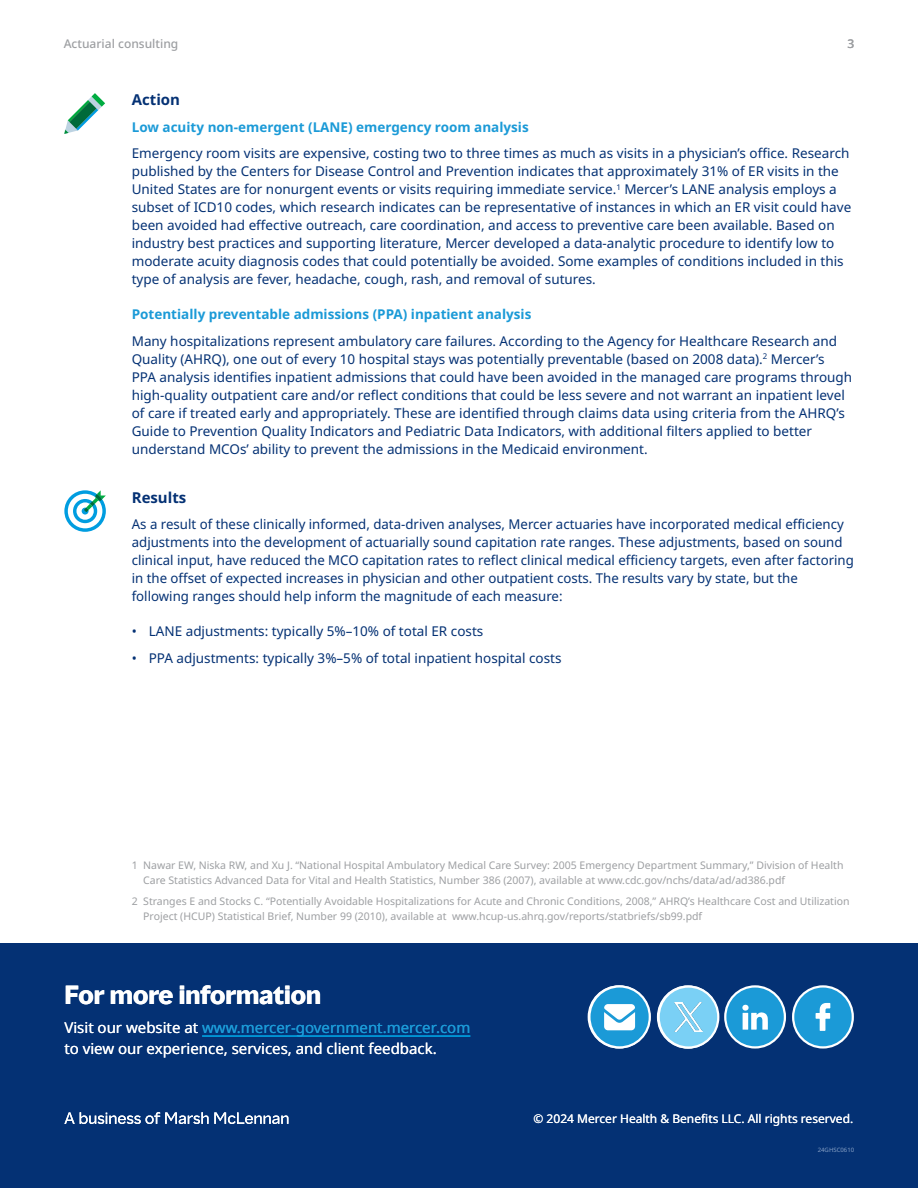
<style>
.page{position:relative;width:918px;height:1188px;background:#fff}
.page>*{position:absolute;margin:0;border:0;box-sizing:border-box;transform-origin:0 0}
.t1{font:700 24px "MMC Display";color:#fff}
.t2{font:15px/21px "Noto Sans";color:#fff}
.t3{font:700 15px "Noto Sans";color:#043174}
.t4{font:13.5px/18px "Noto Sans";color:#043174}
.t5{font:700 13.5px "Noto Sans";color:#1b9ad7}
.t6{font:12px "Noto Sans";color:#fff}
.t7{font:500 12px "Noto Sans";color:#9d9fa2}
.t8{font:10.5px/15px "Noto Sans";color:#9d9fa2}
.t9{font:6px "Noto Sans";color:#859fc4}
.s1{color:#1b9ad7}
</style>
<div class="page">
<div style="left:0;top:943px;width:918px;height:245px;background:#043174"></div>
<div style="left:725px;top:986px;width:60px;height:61px;background:#1b9ad7;border-radius:50%"></div>
<div style="left:724px;top:985px;width:62px;height:64px;border:2px solid #fff;border-radius:50%"></div>
<svg style="left:742px;top:1012px;width:26px;height:18px"></svg>
<div style="left:742px;top:1005px;width:7px;height:6px;background:#fff;border-radius:50%"></div>
<div style="left:793px;top:986px;width:60px;height:61px;background:#1b9ad7;border-radius:50%"></div>
<div style="left:792px;top:985px;width:62px;height:64px;border:2px solid #fff;border-radius:50%"></div>
<svg style="left:816px;top:1003px;width:14px;height:28px"></svg>
<hr style="left:202px;top:1036px;width:268px;height:1px;background:#00aeef">
<div style="left:589px;top:986px;width:61px;height:61px;background:#1b9ad7;border-radius:50%"></div>
<div style="left:588px;top:985px;width:63px;height:64px;border:2px solid #fff;border-radius:50%"></div>
<svg style="left:604px;top:1004px;width:31px;height:26px"></svg>
<svg style="left:64px;top:1112px;width:224px;height:12px"></svg>
<div style="left:659px;top:987px;width:59px;height:61px;background:#7ad0f5;border-radius:50%"></div>
<div style="left:658px;top:985px;width:61px;height:64px;border:2px solid #fff;border-radius:50%"></div>
<img style="left:675px;top:1003px;width:27px;height:28px">
<svg style="left:64px;top:490px;width:42px;height:42px"></svg>
<div style="left:68px;top:494px;width:34px;height:34px;background:#fff;border-radius:50%"></div>
<div style="left:73px;top:499px;width:24px;height:24px;background:#009de0;border-radius:50%"></div>
<svg style="left:76px;top:502px;width:18px;height:18px"></svg>
<svg style="left:82px;top:508px;width:7px;height:7px"></svg>
<svg style="left:84px;top:490px;width:22px;height:22px"></svg>
<svg style="left:64px;top:93px;width:41px;height:41px"></svg>
<p class="t7" style="left:64px;top:35px;width:116px">Actuarial consulting</p>
<p class="t7" style="left:847px;top:35px;width:8px">3</p>
<p class="t3" style="left:132px;top:89px;width:50px">Action</p>
<p class="t5" style="left:132px;top:117px;width:399px">Low acuity non-emergent (LANE) emergency room analysis</p>
<p class="t4" style="left:132px;top:145px;width:721px">Emergency room visits are expensive, costing two to three times as much as visits in a physician’s office. Research published by the Centers for Disease Control and Prevention indicates that approximately 31% of ER visits in the United States are for nonurgent events or visits requiring immediate service.<sup>1</sup> Mercer’s LANE analysis employs a subset of ICD10 codes, which research indicates can be representative of instances in which an ER visit could have been avoided had effective outreach, care coordination, and access to preventive care been available. Based on industry best practices and supporting literature, Mercer developed a data-analytic procedure to identify low to moderate acuity diagnosis codes that could potentially be avoided. Some examples of conditions included in this type of analysis are fever, headache, cough, rash, and removal of sutures.</p>
<p class="t5" style="left:132px;top:305px;width:401px">Potentially preventable admissions (PPA) inpatient analysis</p>
<p class="t4" style="left:132px;top:332px;width:722px">Many hospitalizations represent ambulatory care failures. According to the Agency for Healthcare Research and Quality (AHRQ), one out of every 10 hospital stays was potentially preventable (based on 2008 data).<sup>2</sup> Mercer’s PPA analysis identifies inpatient admissions that could have been avoided in the managed care programs through high-quality outpatient care and/or reflect conditions that could be less severe and not warrant an inpatient level of care if treated early and appropriately. These are identified through claims data using criteria from the AHRQ’s Guide to Prevention Quality Indicators and Pediatric Data Indicators, with additional filters applied to better understand MCOs’ ability to prevent the admissions in the Medicaid environment.</p>
<p class="t3" style="left:132px;top:487px;width:56px">Results</p>
<p class="t4" style="left:132px;top:516px;width:724px">As a result of these clinically informed, data-driven analyses, Mercer actuaries have incorporated medical efficiency adjustments into the development of actuarially sound capitation rate ranges. These adjustments, based on sound clinical input, have reduced the MCO capitation rates to reflect clinical medical efficiency targets, even after factoring in the offset of expected increases in physician and other outpatient costs. The results vary by state, but the following ranges should help inform the magnitude of each measure:</p>
<p class="t4" style="left:132px;top:623px;width:353px">• LANE adjustments: typically 5%–10% of total ER costs</p>
<p class="t4" style="left:132px;top:649px;width:431px">• PPA adjustments: typically 3%–5% of total inpatient hospital costs</p>
<p class="t8" style="left:143px;top:858px;width:702px;text-indent:-11px">1 Nawar EW, Niska RW, and Xu J. “National Hospital Ambulatory Medical Care Survey: 2005 Emergency Department Summary,” Division of Health<br>Care Statistics Advanced Data for Vital and Health Statistics, Number 386 (2007), available at www.cdc.gov/nchs/data/ad/ad386.pdf</p>
<p class="t8" style="left:143px;top:894px;width:708px;text-indent:-11px">2 Stranges E and Stocks C. “Potentially Avoidable Hospitalizations for Acute and Chronic Conditions, 2008,” AHRQ’s Healthcare Cost and Utilization<br>Project (HCUP) Statistical Brief, Number 99 (2010), available at www.hcup-us.ahrq.gov/reports/statbriefs/sb99.pdf</p>
<h1 class="t1" style="left:64px;top:979px;width:258px">For more information</h1>
<p class="t2" style="left:64px;top:1017px;width:407px">Visit our website at <span class="s1">www.mercer-government.mercer.com </span>to view our experience, services, and client feedback.</p>
<p class="t6" style="left:534px;top:1110px;width:321px">© 2024 Mercer Health &amp; Benefits LLC. All rights reserved.</p>
<p class="t9" style="left:818px;top:1145px;width:38px">24GHSC0610</p>
</div>
